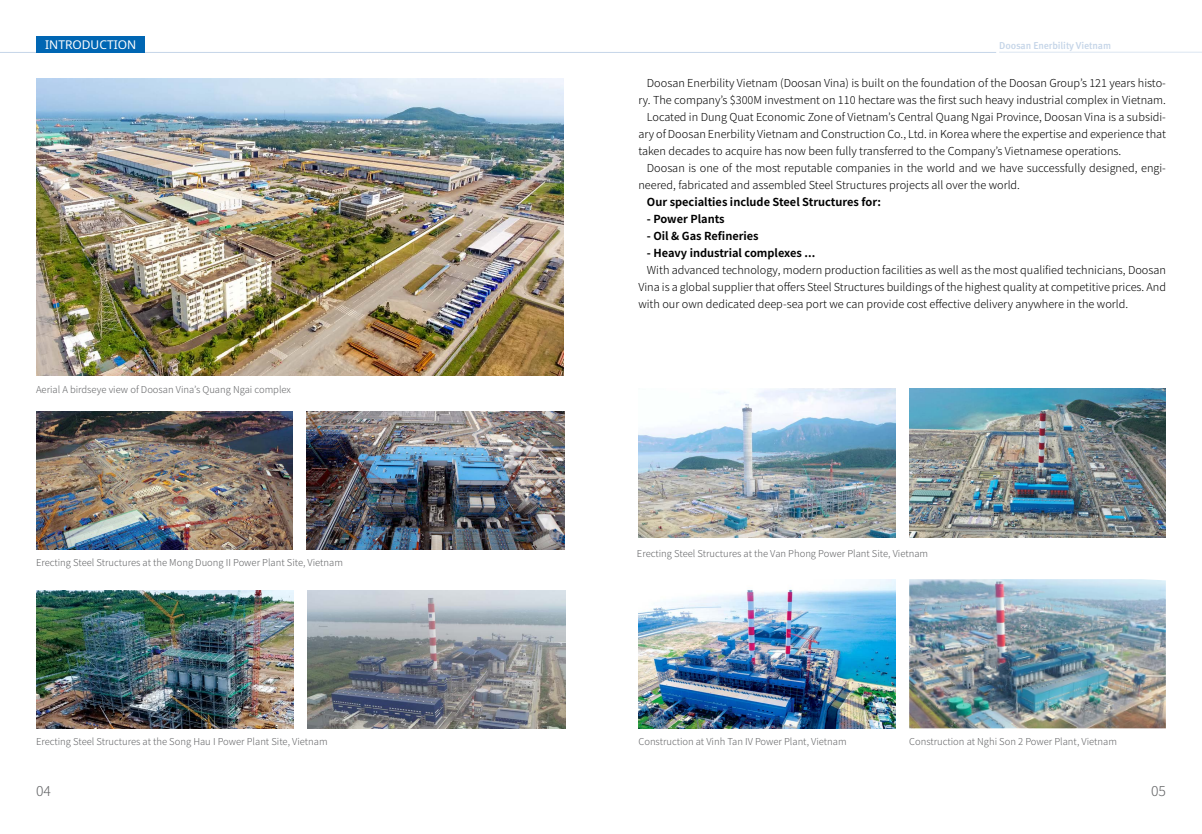
<style>
.page{position:relative;width:1202px;height:834px;background:#fff}
.page>*{position:absolute;margin:0;border:0;box-sizing:border-box;transform-origin:0 0}
.t1{font:300 14px "Noto Sans KR";color:#636466}
.t2{font:12px "Noto Sans";color:#fff}
.t3{font:300 11px/17px "Noto Sans KR";color:#000;text-align:justify}
.t4{font:700 11px "Noto Sans KR";color:#000}
.t5{font:500 10px "Meta Pro";letter-spacing:-.01em;color:#c5d5e8}
.t6{font:300 9.5px "Noto Sans KR";color:#636466}
</style>
<div class="page">
<img style="left:36px;top:590px;width:258px;height:138px">
<img style="left:308px;top:590px;width:257px;height:138px">
<img style="left:36px;top:78px;width:528px;height:297px">
<img style="left:36px;top:411px;width:257px;height:139px">
<img style="left:306px;top:411px;width:259px;height:139px">
<hr style="left:0;top:52px;width:996px;height:1px;background:#c5d5e8">
<hr style="left:999px;top:52px;width:203px;height:1px;background:#c5d5e8">
<div style="left:36px;top:36px;width:109px;height:17px;background:#0066b3"></div>
<img style="left:638px;top:579px;width:257px;height:149px">
<img style="left:909px;top:579px;width:257px;height:149px">
<img style="left:638px;top:388px;width:257px;height:149px">
<img style="left:909px;top:388px;width:257px;height:149px">
<p class="t2" style="left:45px;top:36px;width:93px">INTRODUCTION</p>
<p class="t6" style="left:36px;top:384px;width:256px">Aerial A birdseye view of Doosan Vina’s Quang Ngai complex</p>
<p class="t6" style="left:36px;top:557px;width:309px">Erecting Steel Structures at the Mong Duong II Power Plant Site, Vietnam</p>
<p class="t6" style="left:36px;top:735px;width:293px">Erecting Steel Structures at the Song Hau I Power Plant Site, Vietnam</p>
<p class="t1" style="left:36px;top:783px;width:16px">04</p>
<p class="t5" style="left:999px;top:39px;width:113px">Doosan Enerbility Vietnam</p>
<p class="t3" style="left:647px;top:75px;width:521px">Doosan Enerbility Vietnam (Doosan Vina) is built on the foundation of the Doosan Group’s 121 years histo-</p>
<p class="t3" style="left:638px;top:92px;width:529px">ry. The company’s $300M investment on 110 hectare was the first such heavy industrial complex in Vietnam.</p>
<p class="t3" style="left:647px;top:109px;width:521px">Located in Dung Quat Economic Zone of Vietnam’s Central Quang Ngai Province, Doosan Vina is a subsidi-</p>
<p class="t3" style="left:638px;top:126px;width:529px">ary of Doosan Enerbility Vietnam and Construction Co., Ltd. in Korea where the expertise and experience that</p>
<p class="t3" style="left:638px;top:143px;width:484px">taken decades to acquire has now been fully transferred to the Company’s Vietnamese operations.</p>
<p class="t3" style="left:647px;top:160px;width:521px">Doosan is one of the most reputable companies in the world and we have successfully designed, engi-</p>
<p class="t3" style="left:638px;top:177px;width:383px">neered, fabricated and assembled Steel Structures projects all over the world.</p>
<p class="t4" style="left:647px;top:196px;width:236px">Our specialties include Steel Structures for:</p>
<p class="t4" style="left:647px;top:213px;width:79px">- Power Plants</p>
<p class="t4" style="left:647px;top:230px;width:113px">- Oil &amp; Gas Refineries</p>
<p class="t4" style="left:647px;top:247px;width:170px">- Heavy industrial complexes ...</p>
<p class="t3" style="left:638px;top:262px;width:529px;text-indent:9px">With advanced technology, modern production facilities as well as the most qualified technicians, Doosan Vina is a global supplier that offers Steel Structures buildings of the highest quality at competitive prices. And with our own dedicated deep-sea port we can provide cost effective delivery anywhere in the world.</p>
<p class="t6" style="left:637px;top:548px;width:293px">Erecting Steel Structures at the Van Phong Power Plant Site, Vietnam</p>
<p class="t6" style="left:638px;top:735px;width:210px">Construction at Vinh Tan IV Power Plant, Vietnam</p>
<p class="t6" style="left:909px;top:735px;width:209px">Construction at Nghi Son 2 Power Plant, Vietnam</p>
<p class="t1" style="left:1151px;top:783px;width:16px">05</p>
</div>
